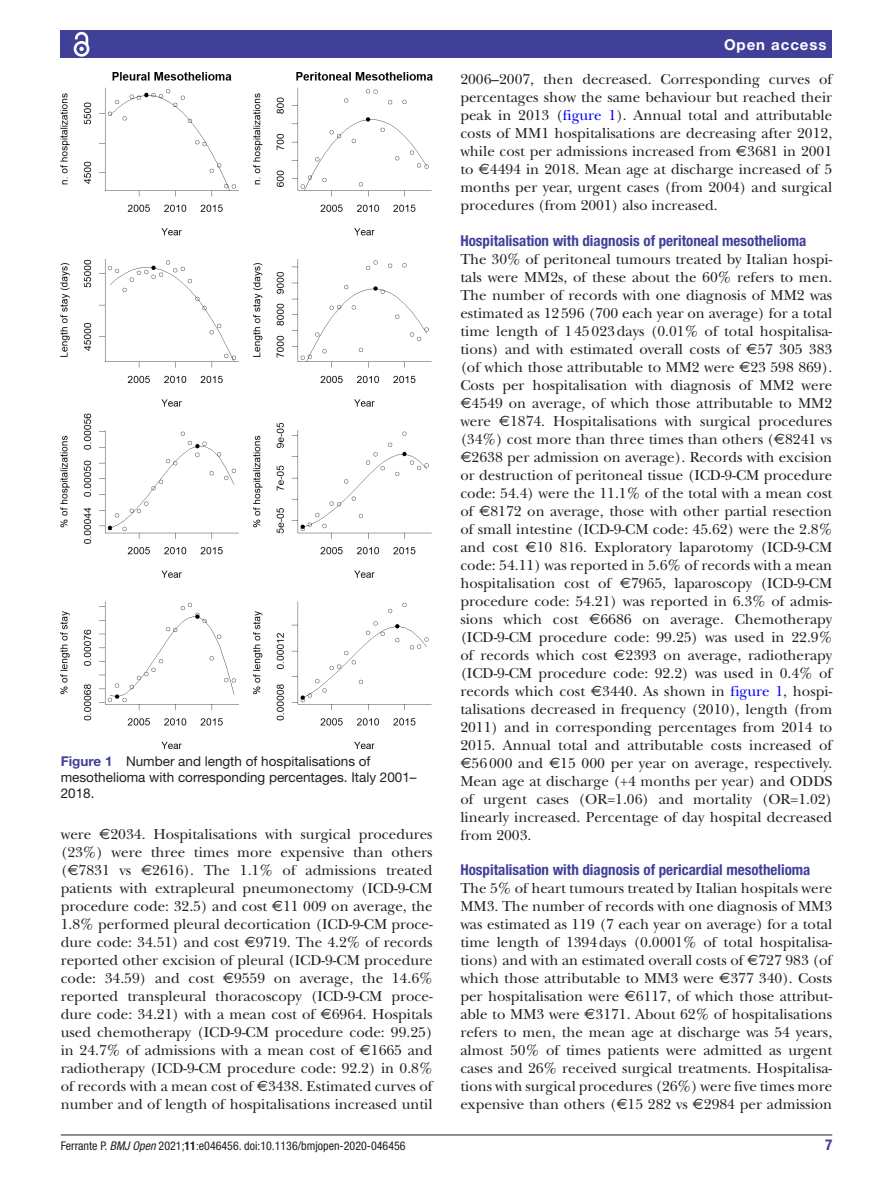
<style>
.page{position:relative;width:893px;height:1191px;background:#fff}
.page>*{position:absolute;margin:0;border:0;box-sizing:border-box;transform-origin:0 0}
.t1{font:15px/18px "New Baskerville";color:#231f20;text-align:justify}
.t2{font:700 condensed 15px "Helvetica Neue LT Std";color:#414099}
.t3{font:700 15px "Helvetica Neue LT Std";letter-spacing:.065em;color:#fff}
.t4{font:13.5px/16.2px "Helvetica Neue LT Std";color:#231f20}
.t5{font:condensed 12px "Helvetica Neue LT Std";color:#231f20}
.s1{font-weight:700;color:#414099}
.s2{color:#00f}
.s3{font-style:italic}
.s4{font-weight:700}
</style>
<div class="page">
<hr style="left:61px;top:1134px;width:771px;height:1px;background:#231f20">
<div style="left:61px;top:31px;width:771px;height:27px;background:#414099"></div>
<svg style="left:73px;top:31px;width:17px;height:26px"></svg>
<img style="left:61px;top:73px;width:372px;height:675px">
<p class="t4" style="left:61px;top:753px;width:357px"><span class="s1">Figure 1</span> Number and length of hospitalisations of mesothelioma with corresponding percentages. Italy 2001–<br>2018.</p>
<p class="t1" style="left:61px;top:825px;width:373px;text-indent:50px">2034. Hospitalisations with surgical procedures (23%) were three times more expensive than others ( 7831 vs</p>
<p class="t1" style="left:61px;top:825px;width:32px">were</p>
<p class="t1" style="left:61px;top:861px;width:373px;text-indent:92px">2616). The 1.1% of admissions treated patients with extrapleural pneumonectomy (ICD-9-CM procedure code: 32.5) and cost 11 009 on average, the 1.8% performed pleural decortication (ICD-9-CM proce&shy;dure code: 34.51) and cost 9719. The 4.2% of records reported other excision of pleural (ICD-9-CM procedure code: 34.59) and cost</p>
<p class="t1" style="left:61px;top:969px;width:373px;text-indent:173px">9559 on average, the 14.6% reported transpleural thoracoscopy (ICD-9-CM proce&shy;dure code: 34.21) with a mean cost of 6964. Hospitals used chemotherapy (ICD-9-CM procedure code: 99.25) in 24.7% of admissions with a mean cost of 1665 and radiotherapy (ICD-9-CM procedure code: 92.2) in 0.8% of records with a mean cost of 3438. Estimated curves of number and of length of hospitalisations increased until</p>
<p class="t3" style="left:724px;top:35px;width:104px">Open access</p>
<p class="t1" style="left:460px;top:71px;width:373px">2006–2007, then decreased. Corresponding curves of percentages show the same behaviour but reached their peak in 2013 (<span class="s2">figure 1</span>). Annual total and attributable costs of MM1 hospitalisations are decreasing after 2012, while cost per admissions increased from 3681 in 2001 to 4494 in 2018. Mean age at discharge increased of 5 months per year, urgent cases (from 2004) and surgical procedures (from 2001) also increased.</p>
<p class="t2" style="left:460px;top:231px;width:347px">Hospitalisation with diagnosis of peritoneal mesothelioma</p>
<p class="t1" style="left:460px;top:250px;width:373px">The 30% of peritoneal tumours treated by Italian hospi-</p>
<p class="t1" style="left:460px;top:268px;width:373px">tals were MM2s, of these about the 60% refers to men.</p>
<p class="t1" style="left:460px;top:286px;width:373px">The number of records with one diagnosis of MM2 was</p>
<p class="t1" style="left:460px;top:304px;width:373px">estimated as 12596 (700 each year on average) for a total</p>
<p class="t1" style="left:460px;top:322px;width:373px">time length of 145023days (0.01% of total hospitalisa-</p>
<p class="t1" style="left:460px;top:340px;width:373px">tions) and with estimated overall costs of 57 305 383</p>
<p class="t1" style="left:460px;top:358px;width:373px">(of which those attributable to MM2 were 23 598 869).</p>
<p class="t1" style="left:460px;top:376px;width:373px">Costs per hospitalisation with diagnosis of MM2 were</p>
<p class="t1" style="left:472px;top:394px;width:362px">4549 on average, of which those attributable to MM2</p>
<p class="t1" style="left:460px;top:412px;width:32px">were</p>
<p class="t1" style="left:510px;top:412px;width:324px">1874. Hospitalisations with surgical procedures</p>
<p class="t1" style="left:460px;top:430px;width:373px">(34%) cost more than three times than others ( 8241 vs</p>
<p class="t1" style="left:472px;top:448px;width:362px">2638 per admission on average). Records with excision</p>
<p class="t1" style="left:460px;top:466px;width:373px">or destruction of peritoneal tissue (ICD-9-CM procedure</p>
<p class="t1" style="left:460px;top:484px;width:373px">code: 54.4) were the 11.1% of the total with a mean cost</p>
<p class="t1" style="left:460px;top:502px;width:373px">of 8172 on average, those with other partial resection</p>
<p class="t1" style="left:460px;top:520px;width:373px">of small intestine (ICD-9-CM code: 45.62) were the 2.8%</p>
<p class="t1" style="left:460px;top:538px;width:373px">and cost 10 816. Exploratory laparotomy (ICD-9-CM</p>
<p class="t1" style="left:460px;top:556px;width:373px">code: 54.11) was reported in 5.6% of records with a mean</p>
<p class="t1" style="left:460px;top:574px;width:152px">hospitalisation cost of</p>
<p class="t1" style="left:460px;top:574px;width:373px;text-indent:171px">7965, laparoscopy (ICD-9-CM procedure code: 54.21) was reported in 6.3% of admis&shy;sions which cost</p>
<p class="t1" style="left:600px;top:610px;width:233px">6686 on average. Chemotherapy</p>
<p class="t1" style="left:460px;top:628px;width:373px">(ICD-9-CM procedure code: 99.25) was used in 22.9%</p>
<p class="t1" style="left:460px;top:646px;width:373px">of records which cost 2393 on average, radiotherapy</p>
<p class="t1" style="left:460px;top:664px;width:373px">(ICD-9-CM procedure code: 92.2) was used in 0.4% of</p>
<p class="t1" style="left:460px;top:682px;width:373px">records which cost 3440. As shown in <span class="s2">figure 1</span>, hospi-</p>
<p class="t1" style="left:460px;top:700px;width:373px">talisations decreased in frequency (2010), length (from</p>
<p class="t1" style="left:460px;top:718px;width:373px">2011) and in corresponding percentages from 2014 to</p>
<p class="t1" style="left:460px;top:736px;width:373px">2015. Annual total and attributable costs increased of</p>
<p class="t1" style="left:472px;top:754px;width:362px">56000 and 15 000 per year on average, respectively.</p>
<p class="t1" style="left:460px;top:772px;width:373px">Mean age at discharge (+4 months per year) and ODDS</p>
<p class="t1" style="left:460px;top:790px;width:373px">of urgent cases (OR=1.06) and mortality (OR=1.02)</p>
<p class="t1" style="left:460px;top:808px;width:373px">linearly increased. Percentage of day hospital decreased</p>
<p class="t1" style="left:460px;top:826px;width:73px">from 2003.</p>
<p class="t2" style="left:460px;top:861px;width:352px">Hospitalisation with diagnosis of pericardial mesothelioma</p>
<p class="t1" style="left:460px;top:879px;width:373px">The 5% of heart tumours treated by Italian hospitals were MM3. The number of records with one diagnosis of MM3 was estimated as 119 (7 each year on average) for a total time length of 1394days (0.0001% of total hospitalisa&shy;tions) and with an estimated overall costs of 727 983 (of which those attributable to MM3 were 377 340). Costs per hospitalisation were 6117, of which those attribut&shy;able to MM3 were 3171. About 62% of hospitalisations refers to men, the mean age at discharge was 54 years, almost 50% of times patients were admitted as urgent cases and 26% received surgical treatments. Hospitalisa&shy;tions with surgical procedures (26%) were five times more expensive than others ( 15 282 vs 2984 per admission</p>
<p class="t5" style="left:61px;top:1138px;width:346px">Ferrante P. <span class="s3">BMJ Open</span> 2021;<span class="s4">11</span>:e046456. doi:10.1136/bmjopen-2020-046456</p>
<p class="t2" style="left:825px;top:1135px;width:9px">7</p>
</div>
